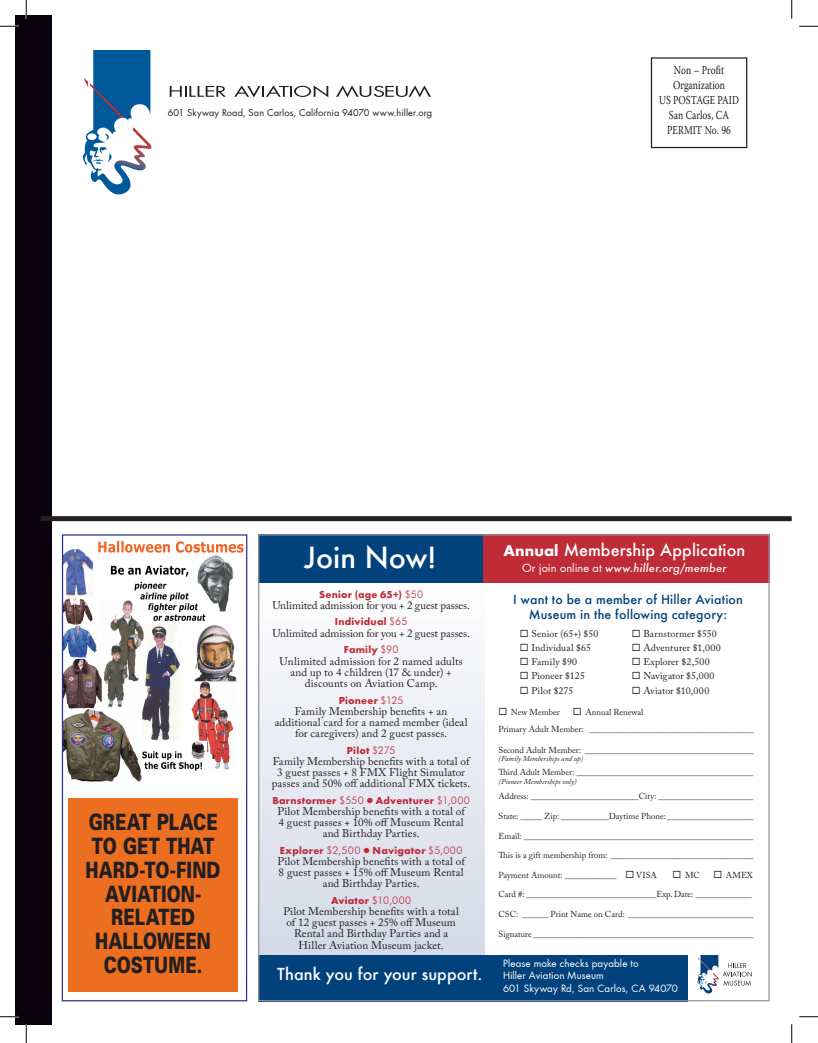
<style>
.page{position:relative;width:818px;height:1043px;background:#fff}
.page>*{position:absolute;margin:0;border:0;box-sizing:border-box;transform-origin:0 0}
.t1{font:500 28.5px "Futura";color:#fff}
.t2{font:900 22.5px/23.8px "Univers";letter-spacing:.005em;color:#231f20;text-align:center;scale:.75 1}
.t3{font:500 16.12px "Futura";letter-spacing:.005em;color:#fff}
.t4{font:15.12px "Futura";color:#231f20}
.t5{font:500 12.38px/14.9px "Futura";letter-spacing:.015em;color:#01427c;text-align:center}
.t6{font:12.12px/15px "Warnock Pro";color:#231f20;text-align:center;scale:.78 1}
.t7{font:11.12px/11.1px "Adobe Caslon Pro";letter-spacing:.01em;color:#231f20;text-align:center}
.t8{font:11.12px "Adobe Caslon Pro";letter-spacing:-.01em;color:#231f20}
.t9{font:italic 500 11.12px "Futura";letter-spacing:.01em;color:#fff}
.t10{font:700 10.5px "Futura";letter-spacing:.02em;color:#bf2b37}
.t11{font:9.88px "Adobe Caslon Pro";letter-spacing:.01em;color:#231f20}
.t12{font:9.88px/12.4px "Futura";letter-spacing:.01em;color:#fff}
.t13{font:9.12px "Futura";letter-spacing:.01em;color:#231f20}
.t14{font:8.62px/16.6px "Adobe Caslon Pro";color:#231f20}
.t15{font:italic 7.38px "Adobe Caslon Pro";color:#231f20}
.s1{font-size:15.12px}
.s2{font-weight:700}
.s3{font-weight:400;font-style:normal}
.s4{font-family:"Futura BT";font-weight:300}
</style>
<div class="page">
<div style="left:15px;top:15px;width:36px;height:1009px;background:#0a020c"></div>
<img style="left:64px;top:541px;width:180px;height:240px">
<div style="left:62px;top:534px;width:185px;height:467px;border:1px solid #2b3393"></div>
<div style="left:40px;top:516px;width:751px;height:5px;background:#231f20"></div>
<div style="left:650px;top:57px;width:97px;height:91px;border:1px solid #231f20"></div>
<svg style="left:82px;top:51px;width:70px;height:144px"></svg>
<svg style="left:170px;top:86px;width:56px;height:11px"></svg>
<svg style="left:234px;top:85px;width:94px;height:12px"></svg>
<svg style="left:336px;top:85px;width:95px;height:12px"></svg>
<div style="left:68px;top:798px;width:170px;height:194px;background:#ec6e20"></div>
<div style="left:259px;top:586px;width:225px;height:371px;background:linear-gradient(to bottom,#fdfdfe,#d3d9e7)"></div>
<div style="left:258px;top:534px;width:225px;height:49px;background:#01427c"></div>
<div style="left:258px;top:954px;width:429px;height:47px;background:#01427c"></div>
<div style="left:482px;top:534px;width:287px;height:49px;background:#bf2b37"></div>
<svg style="left:697px;top:955px;width:54px;height:39px"></svg>
<svg style="left:0;top:25px;width:19px;height:2px"></svg>
<svg style="left:799px;top:25px;width:19px;height:2px"></svg>
<svg style="left:0;top:1015px;width:19px;height:2px"></svg>
<svg style="left:799px;top:1016px;width:19px;height:1px"></svg>
<svg style="left:25px;top:0;width:2px;height:19px"></svg>
<svg style="left:25px;top:1024px;width:2px;height:18px"></svg>
<svg style="left:791px;top:0;width:1px;height:19px"></svg>
<svg style="left:791px;top:1024px;width:1px;height:18px"></svg>
<p class="t13" style="left:331px;top:107px;width:110px">ia 9407<span class="s1">rlos</span>0 www.hiller.<span class="s1">forn</span></p>
<p class="t13" style="left:168px;top:107px;width:113px">60<span class="s1">60</span>1 Sk<span class="s1">1</span> yw<span class="s1">Sk</span>ay<span class="s1">yw</span>Road<span class="s1">ay</span>, San Ca</p>
<p class="t13" style="left:259px;top:107px;width:58px"><span class="s1">Road</span>rlos, Cali</p>
<h3 class="t4" style="left:294px;top:104px;width:61px">, Sa<sup>forn</sup>n Ca</h3>
<h3 class="t6" style="left:659px;top:63px;width:104px">Non – Profit<br>Organization<br>US POSTAGE PAID<br>San Carlos, CA<br>PERMIT No. 96</h3>
<h2 class="t2" style="left:86px;top:809px;width:181px">GREAT PLACE<br>TO GET THAT<br>HARD-TO-FIND<br>AVIATION-<br>RELATED<br>HALLOWEEN<br>COSTUME.</h2>
<h1 class="t1" style="left:304px;top:538px;width:133px">Join Now!</h1>
<h3 class="t3" style="left:503px;top:538px;width:243px"><span class="s2">Annual</span> Membership Application</h3>
<p class="t9" style="left:522px;top:560px;width:206px"><span class="s3">Or join online at</span> www.hiller.org/member</p>
<h3 class="t5" style="left:513px;top:592px;width:231px">I want to be a member of Hiller Aviation<br>Museum in the following category:</h3>
<p class="t11" style="left:520px;top:628px;width:80px">◻ Senior (65+) $50</p>
<p class="t11" style="left:520px;top:642px;width:73px">◻ Individual $65</p>
<p class="t11" style="left:520px;top:656px;width:59px">◻ Family $90</p>
<p class="t11" style="left:520px;top:670px;width:67px">◻ Pioneer $125</p>
<p class="t11" style="left:520px;top:684px;width:55px">◻ Pilot $275</p>
<p class="t10" style="left:319px;top:587px;width:105px">Senior (age 65+) <span class="s4">$50</span></p>
<p class="t8" style="left:272px;top:598px;width:199px">Unlimited admission for you + 2 guest passes.</p>
<p class="t10" style="left:335px;top:615px;width:74px">Individual <span class="s4">$65</span></p>
<p class="t8" style="left:272px;top:626px;width:199px">Unlimited admission for you + 2 guest passes.</p>
<p class="t10" style="left:344px;top:643px;width:56px">Family <span class="s4">$90</span></p>
<p class="t7" style="left:279px;top:655px;width:184px">Unlimited admission for 2 named adults and up to 4 children (17 &amp; under) + discounts on Aviation Camp.</p>
<p class="t10" style="left:339px;top:693px;width:66px">Pioneer <span class="s4">$125</span></p>
<p class="t7" style="left:275px;top:705px;width:194px">Family Membership benefits + an additional card for a named member (ideal for caregivers) and 2 guest passes.</p>
<p class="t10" style="left:347px;top:743px;width:50px">Pilot <span class="s4">$275</span></p>
<p class="t7" style="left:272px;top:755px;width:200px">Family Membership benefits with a total of<br>3 guest passes + 8 FMX Flight Simulator passes and 50% off additional FMX tickets.</p>
<p class="t10" style="left:272px;top:793px;width:199px">Barnstormer <span class="s4">$550</span> ● Adventurer <span class="s4">$1,000</span></p>
<p class="t7" style="left:277px;top:805px;width:189px">Pilot Membership benefits with a total of<br>4 guest passes + 10% off Museum Rental and Birthday Parties.</p>
<p class="t10" style="left:280px;top:844px;width:184px">Explorer <span class="s4">$2,500</span> ● Navigator <span class="s4">$5,000</span></p>
<p class="t7" style="left:277px;top:855px;width:189px">Pilot Membership benefits with a total of<br>8 guest passes + 15% off Museum Rental and Birthday Parties.</p>
<p class="t10" style="left:331px;top:894px;width:82px">Aviator <span class="s4">$10,000</span></p>
<p class="t7" style="left:283px;top:905px;width:177px">Pilot Membership benefits with a total of 12 guest passes + 25% off Museum Rental and Birthday Parties and a Hiller Aviation Museum jacket.</p>
<p class="t11" style="left:631px;top:628px;width:87px">◻ Barnstormer $550</p>
<p class="t11" style="left:631px;top:642px;width:90px">◻ Adventurer $1,000</p>
<p class="t11" style="left:631px;top:656px;width:79px">◻ Explorer $2,500</p>
<p class="t11" style="left:631px;top:670px;width:84px">◻ Navigator $5,000</p>
<p class="t11" style="left:631px;top:684px;width:79px">◻ Aviator $10,000</p>
<p class="t14" style="left:498px;top:703px;width:257px;text-indent:74px">◻ Annual Renewal<br>Primary Adult Member: ______________________________________</p>
<p class="t14" style="left:498px;top:741px;width:257px">Second Adult Member: _______________________________________</p>
<p class="t15" style="left:498px;top:754px;width:86px">(Family Memberships and up)</p>
<p class="t14" style="left:498px;top:763px;width:257px">Third Adult Member: _________________________________________</p>
<p class="t15" style="left:498px;top:776px;width:80px">(Pioneer Memberships only)</p>
<p class="t14" style="left:498px;top:787px;width:257px">Address: _________________________City: ______________________</p>
<p class="t14" style="left:498px;top:807px;width:257px">State: _____ Zip: ___________Daytime Phone:____________________</p>
<p class="t14" style="left:498px;top:827px;width:257px">Email: _____________________________________________________</p>
<p class="t14" style="left:498px;top:847px;width:257px">This is a gift membership from: _________________________________</p>
<p class="t14" style="left:498px;top:866px;width:160px">Payment Amount: ____________ ◻ VISA</p>
<p class="t14" style="left:672px;top:866px;width:29px">◻ MC</p>
<p class="t14" style="left:713px;top:866px;width:41px">◻ AMEX</p>
<p class="t14" style="left:498px;top:886px;width:255px">Card #: ______________________________Exp. Date: _____________</p>
<p class="t14" style="left:498px;top:905px;width:257px">CSC: ______ Print Name on Card: _____________________________</p>
<p class="t14" style="left:498px;top:925px;width:257px">Signature ___________________________________________________</p>
<p class="t14" style="left:498px;top:703px;width:63px">◻ New Member</p>
<h3 class="t3" style="left:277px;top:962px;width:206px">Thank you for your support.</h3>
<p class="t12" style="left:503px;top:957px;width:176px">Please make checks payable to<br>Hiller Aviation Museum<br>601 Skyway Rd, San Carlos, CA 94070</p>
</div>
